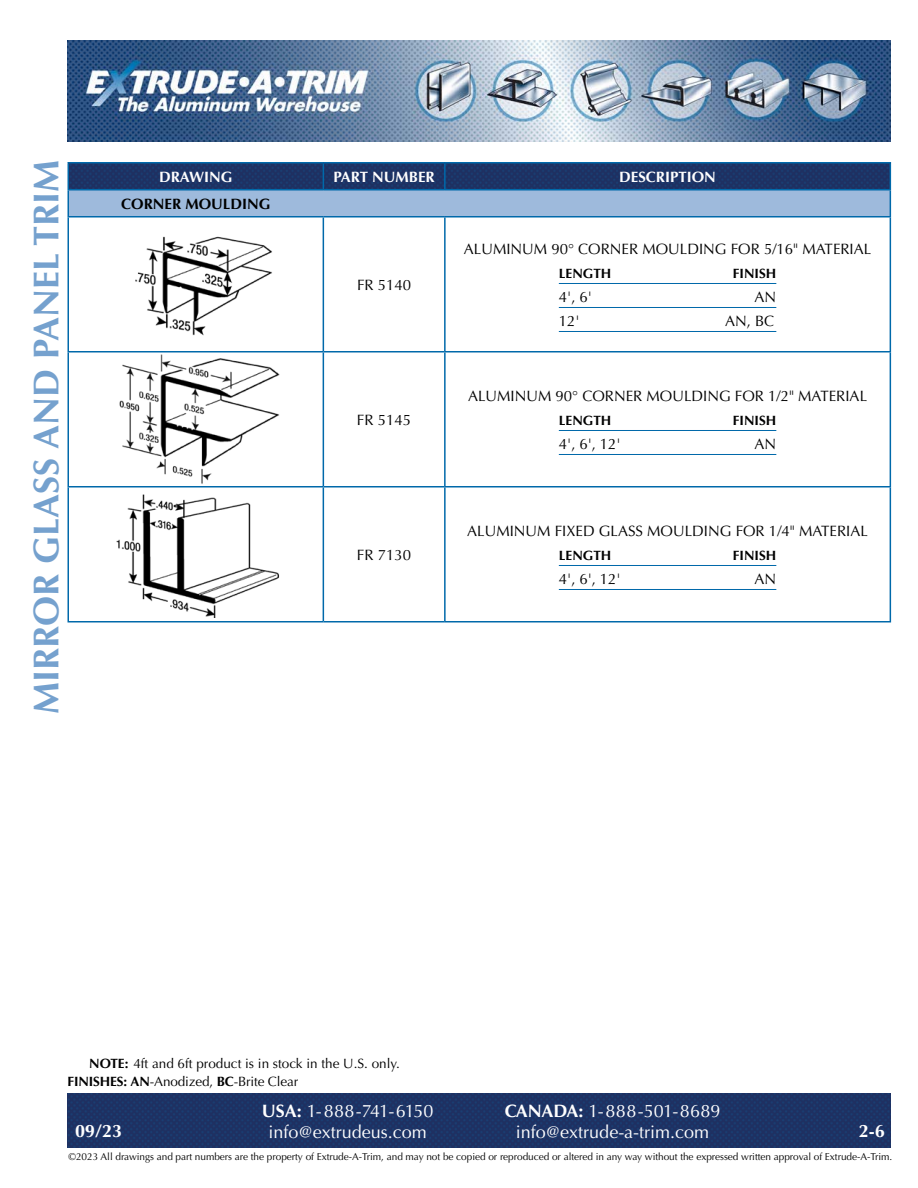
<style>
.page{position:relative;width:918px;height:1188px;background:#fff}
.page>*{position:absolute;margin:0;border:0;box-sizing:border-box;transform-origin:0 0}
.t1{font:700 36px "Optima";color:#75a1ce}
.t2{font:18px/21px "Optima";color:#fff;text-align:center}
.t3{font:700 18px "Optima";color:#fff}
.t4{font:15px "Optima";color:#000}
.t5{font:700 15px "Optima";color:#fff}
.t6{font:700 15px "Optima";color:#000}
.t7{font:13.5px "Optima";color:#000}
.t8{font:700 13.5px "Optima";color:#000}
.t9{font:10.05px "Optima";letter-spacing:-.005em;color:#000}
.s1{font-weight:700}
</style>
<div class="page">
<img style="left:68px;top:1094px;width:823px;height:54px">
<img style="left:68px;top:40px;width:823px;height:102px">
<hr style="left:68px;top:162px;width:255px;height:2px;background:#0069aa">
<hr style="left:323px;top:162px;width:122px;height:2px;background:#0069aa">
<hr style="left:445px;top:162px;width:446px;height:2px;background:#0069aa">
<svg style="left:68px;top:164px;width:823px;height:52px;background:#5b77a1"></svg>
<hr style="left:68px;top:216px;width:255px;height:2px;background:#0069aa">
<hr style="left:68px;top:218px;width:1px;height:133px;background:#0069aa">
<hr style="left:323px;top:216px;width:122px;height:2px;background:#0069aa">
<hr style="left:323px;top:218px;width:1px;height:133px;background:#0069aa">
<hr style="left:445px;top:216px;width:446px;height:2px;background:#0069aa">
<hr style="left:444px;top:218px;width:2px;height:133px;background:#0069aa">
<hr style="left:890px;top:218px;width:1px;height:133px;background:#0069aa">
<hr style="left:68px;top:351px;width:255px;height:1px;background:#0069aa">
<hr style="left:68px;top:352px;width:1px;height:134px;background:#0069aa">
<hr style="left:323px;top:351px;width:122px;height:1px;background:#0069aa">
<hr style="left:323px;top:352px;width:1px;height:134px;background:#0069aa">
<hr style="left:445px;top:351px;width:446px;height:1px;background:#0069aa">
<hr style="left:444px;top:352px;width:2px;height:134px;background:#0069aa">
<hr style="left:890px;top:352px;width:1px;height:134px;background:#0069aa">
<hr style="left:68px;top:486px;width:255px;height:2px;background:#0069aa">
<hr style="left:68px;top:488px;width:1px;height:133px;background:#0069aa">
<hr style="left:323px;top:486px;width:122px;height:2px;background:#0069aa">
<hr style="left:323px;top:488px;width:1px;height:133px;background:#0069aa">
<hr style="left:445px;top:486px;width:446px;height:2px;background:#0069aa">
<hr style="left:444px;top:488px;width:2px;height:133px;background:#0069aa">
<hr style="left:890px;top:488px;width:1px;height:133px;background:#0069aa">
<hr style="left:68px;top:621px;width:255px;height:1px;background:#0069aa">
<hr style="left:323px;top:621px;width:122px;height:1px;background:#0069aa">
<hr style="left:445px;top:621px;width:446px;height:1px;background:#0069aa">
<hr style="left:559px;top:283px;width:217px;height:1px;background:#0069aa">
<hr style="left:559px;top:307px;width:217px;height:1px;background:#0069aa">
<hr style="left:559px;top:331px;width:217px;height:1px;background:#0069aa">
<hr style="left:559px;top:430px;width:217px;height:1px;background:#0069aa">
<hr style="left:559px;top:454px;width:217px;height:1px;background:#0069aa">
<hr style="left:559px;top:565px;width:217px;height:1px;background:#0069aa">
<hr style="left:559px;top:589px;width:217px;height:1px;background:#0069aa">
<img style="left:116px;top:494px;width:164px;height:123px">
<img style="left:135px;top:236px;width:137px;height:100px">
<img style="left:119px;top:354px;width:161px;height:130px">
<h1 class="t1" style="left:25px;top:714px;width:556px;rotate:-90deg">MIRROR GLASS AND PANEL TRIM</h1>
<p class="t5" style="left:159px;top:168px;width:75px">DRAWING</p>
<p class="t5" style="left:333px;top:168px;width:103px">PART NUMBER</p>
<p class="t5" style="left:619px;top:168px;width:98px">DESCRIPTION</p>
<p class="t6" style="left:121px;top:195px;width:151px">CORNER MOULDING</p>
<p class="t4" style="left:357px;top:276px;width:56px">FR 5140</p>
<p class="t4" style="left:357px;top:411px;width:56px">FR 5145</p>
<p class="t4" style="left:357px;top:546px;width:56px">FR 7130</p>
<p class="t4" style="left:464px;top:240px;width:409px">ALUMINUM 90° CORNER MOULDING FOR 5/16" MATERIAL</p>
<p class="t8" style="left:559px;top:265px;width:54px">LENGTH</p>
<p class="t8" style="left:733px;top:265px;width:45px">FINISH</p>
<p class="t4" style="left:559px;top:288px;width:35px">4', 6'</p>
<p class="t4" style="left:755px;top:288px;width:23px">AN</p>
<p class="t4" style="left:559px;top:312px;width:22px">12'</p>
<p class="t4" style="left:725px;top:312px;width:51px">AN, BC</p>
<p class="t4" style="left:468px;top:387px;width:401px">ALUMINUM 90° CORNER MOULDING FOR 1/2" MATERIAL</p>
<p class="t8" style="left:559px;top:412px;width:54px">LENGTH</p>
<p class="t8" style="left:733px;top:412px;width:45px">FINISH</p>
<p class="t4" style="left:559px;top:435px;width:63px">4', 6', 12'</p>
<p class="t4" style="left:755px;top:435px;width:23px">AN</p>
<p class="t4" style="left:467px;top:522px;width:402px">ALUMINUM FIXED GLASS MOULDING FOR 1/4" MATERIAL</p>
<p class="t8" style="left:559px;top:547px;width:54px">LENGTH</p>
<p class="t8" style="left:733px;top:547px;width:45px">FINISH</p>
<p class="t4" style="left:559px;top:570px;width:63px">4', 6', 12'</p>
<p class="t4" style="left:755px;top:570px;width:23px">AN</p>
<p class="t7" style="left:89px;top:1056px;width:312px"><span class="s1">NOTE:</span> 4ft and 6ft product is in stock in the U.S. only.</p>
<p class="t7" style="left:68px;top:1074px;width:232px"><span class="s1">FINISHES: AN</span>-Anodized, <span class="s1">BC</span>-Brite Clear</p>
<p class="t2" style="left:262px;top:1101px;width:173px"><span class="s1">USA:</span> 1-888-741-6150 info@extrudeus.com</p>
<p class="t2" style="left:505px;top:1101px;width:217px"><span class="s1">CANADA:</span> 1-888-501-8689 info@extrude-a-trim.com</p>
<p class="t3" style="left:75px;top:1120px;width:49px">09/23</p>
<p class="t3" style="left:859px;top:1120px;width:28px">2-6</p>
<p class="t9" style="left:69px;top:1151px;width:825px">©2023 All drawings and part numbers are the property of Extrude-A-Trim, and may not be copied or reproduced or altered in any way without the expressed written approval of Extrude-A-Trim.</p>
</div>
